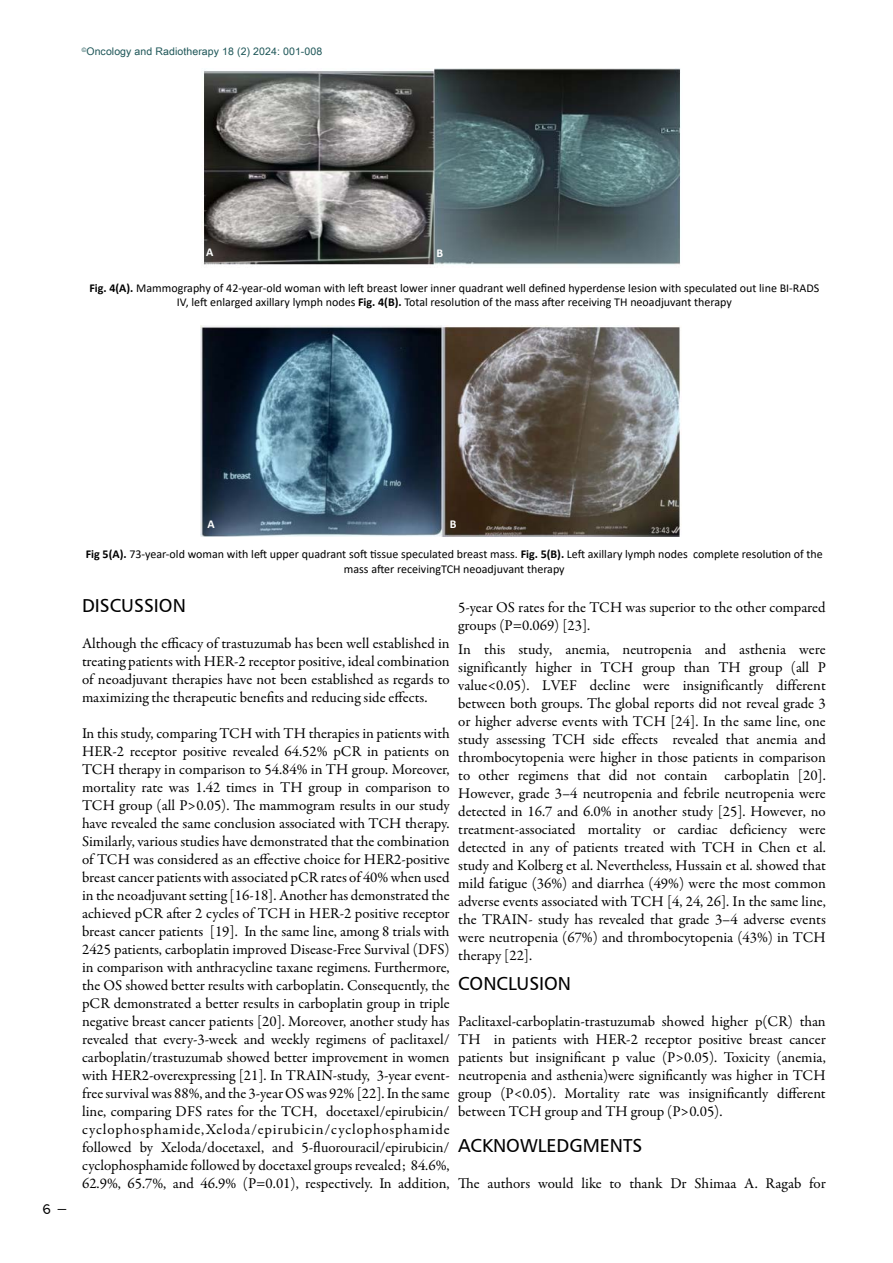
<style>
.page{position:relative;width:893px;height:1263px;background:#fff}
.page>*{position:absolute;margin:0;border:0;box-sizing:border-box;transform-origin:0 0}
.t1{font:18.75px "Humanist 777 BT Roman B";color:#000}
.t2{font:18px "Tunga";color:#000}
.t3{font:15px/18px "Garamond Premr Pro";color:#000;text-align:justify}
.t4{font:12px/14.4px "Calibri";color:#000;text-align:center}
.t5{font:700 12px "Calibri";color:#fff}
.t6{font:10.5px "Arial Unicode MS";letter-spacing:.01em;color:#1d5557}
.s1{font-weight:700}
.s2{font-family:"Minion Pro"}
</style>
<div class="page">
<img style="left:204px;top:68px;width:477px;height:197px">
<img style="left:201px;top:326px;width:479px;height:211px">
<p class="t6" style="left:82px;top:44px;width:242px"><sup>©</sup>Oncology and Radiotherapy 18 (2) 2024: 001-008</p>
<p class="t5" style="left:206px;top:243px;width:9px">A</p>
<p class="t5" style="left:437px;top:245px;width:8px">B</p>
<p class="t4" style="left:89px;top:280px;width:731px"><span class="s1">Fig. 4(A).</span> Mammography of 42-year-old woman with left breast lower inner quadrant well defined hyperdense lesion with speculated out line BI-RADS<br>IV, left enlarged axillary lymph nodes <span class="s1">Fig. 4(B).</span> Total resolution of the mass after receiving TH neoadjuvant therapy</p>
<p class="t2" style="left:43px;top:1198px;width:26px">6 <span class="s2">−</span></p>
<p class="t5" style="left:207px;top:516px;width:9px">A</p>
<p class="t5" style="left:450px;top:516px;width:8px">B</p>
<p class="t4" style="left:86px;top:547px;width:738px"><span class="s1">Fig 5(A).</span> 73-year-old woman with left upper quadrant soft tissue speculated breast mass. <span class="s1">Fig. 5(B).</span> Left axillary lymph nodes complete resolution of the mass after receivingTCH neoadjuvant therapy</p>
<p class="t1" style="left:82px;top:594px;width:105px">DISCUSSION</p>
<p class="t3" style="left:82px;top:635px;width:369px">Although the efficacy of trastuzumab has been well established in treating patients with HER-2 receptor positive, ideal combination of neoadjuvant therapies have not been established as regards to maximizing the therapeutic benefits and reducing side effects.</p>
<p class="t3" style="left:82px;top:725px;width:369px">In this study, comparing TCH with TH therapies in patients with HER-2 receptor positive revealed 64.52% pCR in patients on TCH therapy in comparison to 54.84% in TH group. Moreover, mortality rate was 1.42 times in TH group in comparison to TCH group (all P&gt;0.05). The mammogram results in our study have revealed the same conclusion associated with TCH therapy.<br>Similarly, various studies have demonstrated that the combination of TCH was considered as an effective choice for HER2-positive breast cancer patients with associated pCR rates of 40% when used in the neoadjuvant setting [16-18]. Another has demonstrated the achieved pCR after 2 cycles of TCH in HER-2 positive receptor breast cancer patients [19]. In the same line, among 8 trials with 2425 patients, carboplatin improved Disease-Free Survival (DFS) in comparison with anthracycline taxane regimens. Furthermore, the OS showed better results with carboplatin. Consequently, the pCR demonstrated a better results in carboplatin group in triple negative breast cancer patients [20]. Moreover, another study has revealed that every-3-week and weekly regimens of paclitaxel/ carboplatin/trastuzumab showed better improvement in women with HER2-overexpressing [21]. In TRAIN-study, 3-year event&shy;free survival was 88%, and the 3-year OS was 92% [22]. In the same line, comparing DFS rates for the TCH, docetaxel/epirubicin/ cyclophosphamide,Xeloda/epirubicin/cyclophosphamide followed by Xeloda/docetaxel, and 5-fluorouracil/epirubicin/ cyclophosphamide followed by docetaxel groups revealed; 84.6%, 62.9%, 65.7%, and 46.9% (P=0.01), respectively. In addition,</p>
<p class="t3" style="left:458px;top:599px;width:369px">5-year OS rates for the TCH was superior to the other compared groups (P=0.069) [23].</p>
<p class="t3" style="left:458px;top:641px;width:369px">In this study, anemia, neutropenia and asthenia were significantly higher in TCH group than TH group (all P value&lt;0.05). LVEF decline were insignificantly different between both groups. The global reports did not reveal grade 3 or higher adverse events with TCH [24]. In the same line, one study assessing TCH side effects revealed that anemia and thrombocytopenia were higher in those patients in comparison to other regimens that did not contain carboplatin [20].<br>However, grade 3–4 neutropenia and febrile neutropenia were detected in 16.7 and 6.0% in another study [25]. However, no treatment-associated mortality or cardiac deficiency were detected in any of patients treated with TCH in Chen et al. study and Kolberg et al. Nevertheless, Hussain et al. showed that mild fatigue (36%) and diarrhea (49%) were the most common adverse events associated with TCH [4, 24, 26]. In the same line, the TRAIN- study has revealed that grade 3–4 adverse events were neutropenia (67%) and thrombocytopenia (43%) in TCH therapy [22].</p>
<p class="t1" style="left:458px;top:972px;width:115px">CONCLUSION</p>
<p class="t3" style="left:458px;top:1013px;width:369px">Paclitaxel-carboplatin-trastuzumab showed higher p(CR) than TH in patients with HER-2 receptor positive breast cancer patients but insignificant p value (P&gt;0.05). Toxicity (anemia, neutropenia and asthenia)were significantly was higher in TCH group (P&lt;0.05). Mortality rate was insignificantly different between TCH group and TH group (P&gt;0.05).</p>
<p class="t1" style="left:458px;top:1134px;width:186px">ACKNOWLEDGMENTS</p>
<p class="t3" style="left:458px;top:1175px;width:369px">The authors would like to thank Dr Shimaa A. Ragab for</p>
</div>
